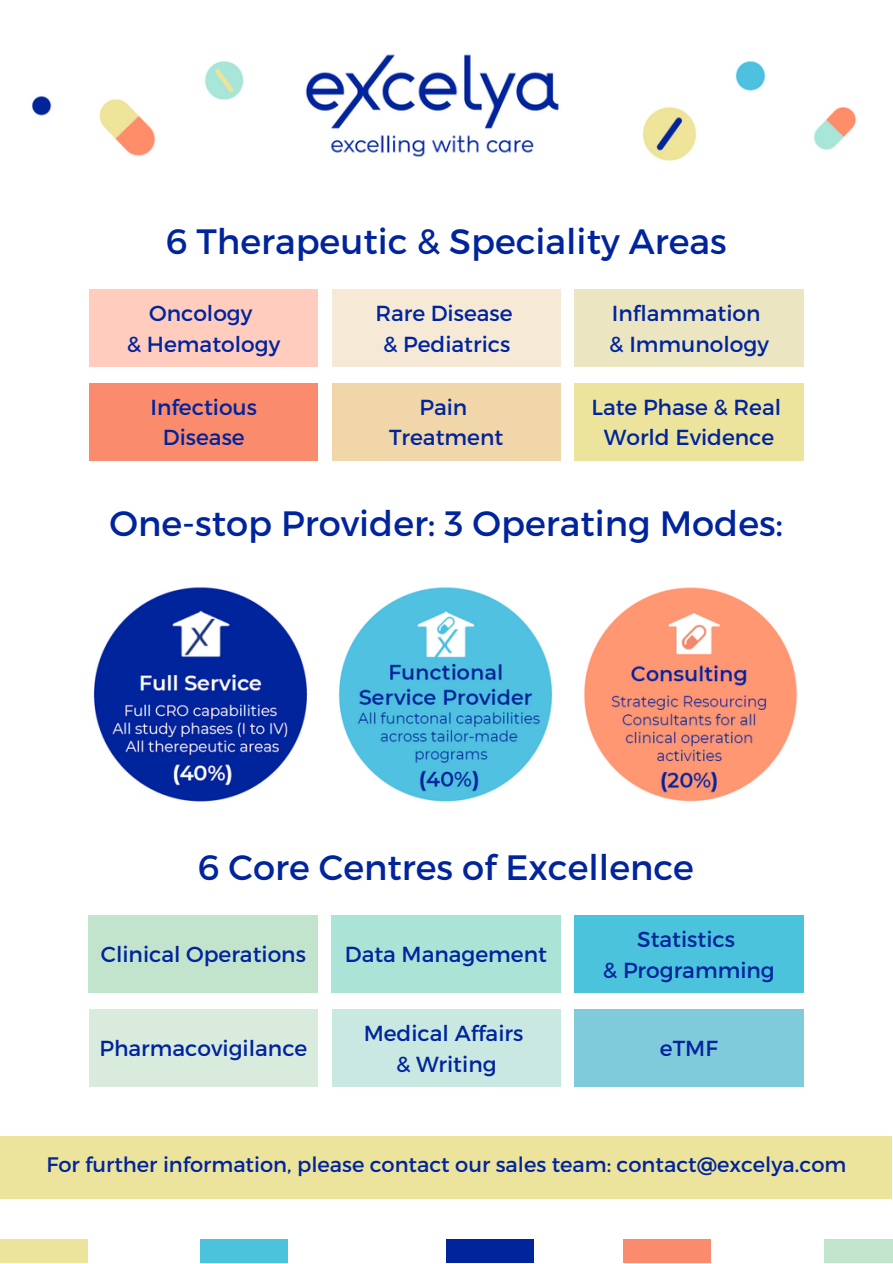
<style>
.page{position:relative;width:893px;height:1264px;background:#fff}
.page>*{position:absolute;margin:0;border:0;box-sizing:border-box;transform-origin:0 0}
.t1{font:35.25px "Montserrat";color:#00249c}
.t2{font:21.75px/30.3px "Montserrat";color:#00249c;text-align:center}
.t3{font:21px "Montserrat";color:#00249c}
</style>
<div class="page">
<img style="left:32px;top:54px;width:824px;height:107px">
<div style="left:0;top:1136px;width:891px;height:62px;background:#ece49c"></div>
<div style="left:0;top:1239px;width:88px;height:23px;background:#ece49c"></div>
<div style="left:200px;top:1239px;width:88px;height:23px;background:#4cc3dc"></div>
<div style="left:446px;top:1239px;width:88px;height:23px;background:#00249c"></div>
<div style="left:623px;top:1239px;width:88px;height:23px;background:#fa8b6c"></div>
<div style="left:823px;top:1239px;width:69px;height:23px;background:#c3e4cc"></div>
<img style="left:93px;top:587px;width:705px;height:215px">
<div style="left:89px;top:915px;width:228px;height:77px;background:#c3e4cc"></div>
<div style="left:332px;top:915px;width:228px;height:77px;background:#a9e4d7"></div>
<div style="left:574px;top:915px;width:229px;height:77px;background:#4cc3dc"></div>
<div style="left:89px;top:1009px;width:229px;height:77px;background:#d8ebdd"></div>
<div style="left:332px;top:1009px;width:228px;height:77px;background:#c8e8e1"></div>
<div style="left:574px;top:1009px;width:229px;height:77px;background:#80cbdb"></div>
<div style="left:89px;top:289px;width:229px;height:78px;background:#ffccbe"></div>
<div style="left:332px;top:289px;width:228px;height:78px;background:#f6ead7"></div>
<div style="left:574px;top:289px;width:229px;height:78px;background:#ebe6c1"></div>
<div style="left:89px;top:383px;width:229px;height:77px;background:#fa8b6c"></div>
<div style="left:332px;top:383px;width:229px;height:77px;background:#f0d6a9"></div>
<div style="left:574px;top:383px;width:229px;height:77px;background:#ece49c"></div>
<h1 class="t1" style="left:166px;top:219px;width:562px">6 Therapeutic &amp; Speciality Areas</h1>
<p class="t2" style="left:127px;top:297px;width:155px">Oncology<br>&amp; Hematology</p>
<p class="t2" style="left:375px;top:297px;width:139px">Rare Disease &amp; Pediatrics</p>
<p class="t2" style="left:609px;top:297px;width:161px;text-align:left">Inflammation &amp; Immunology</p>
<p class="t2" style="left:150px;top:390px;width:108px">Infectious<br>Disease</p>
<p class="t2" style="left:389px;top:390px;width:116px">Pain<br>Treatment</p>
<p class="t2" style="left:591px;top:390px;width:191px">Late Phase &amp; Real<br>World Evidence</p>
<h1 class="t1" style="left:110px;top:500px;width:675px">One-stop Provider: 3 Operating Modes:</h1>
<h1 class="t1" style="left:198px;top:845px;width:497px">6 Core Centres of Excellence</h1>
<p class="t2" style="left:101px;top:938px;width:206px">Clinical Operations</p>
<p class="t2" style="left:345px;top:938px;width:204px">Data Management</p>
<p class="t2" style="left:99px;top:1032px;width:209px">Pharmacovigilance</p>
<p class="t2" style="left:364px;top:1017px;width:161px">Medical Affairs &amp; Writing</p>
<p class="t2" style="left:603px;top:923px;width:173px">Statistics<br>&amp; Programming</p>
<p class="t2" style="left:660px;top:1032px;width:59px">eTMF</p>
<p class="t3" style="left:46px;top:1151px;width:801px">For further information, please contact our sales team: contact@excelya.com</p>
</div>
